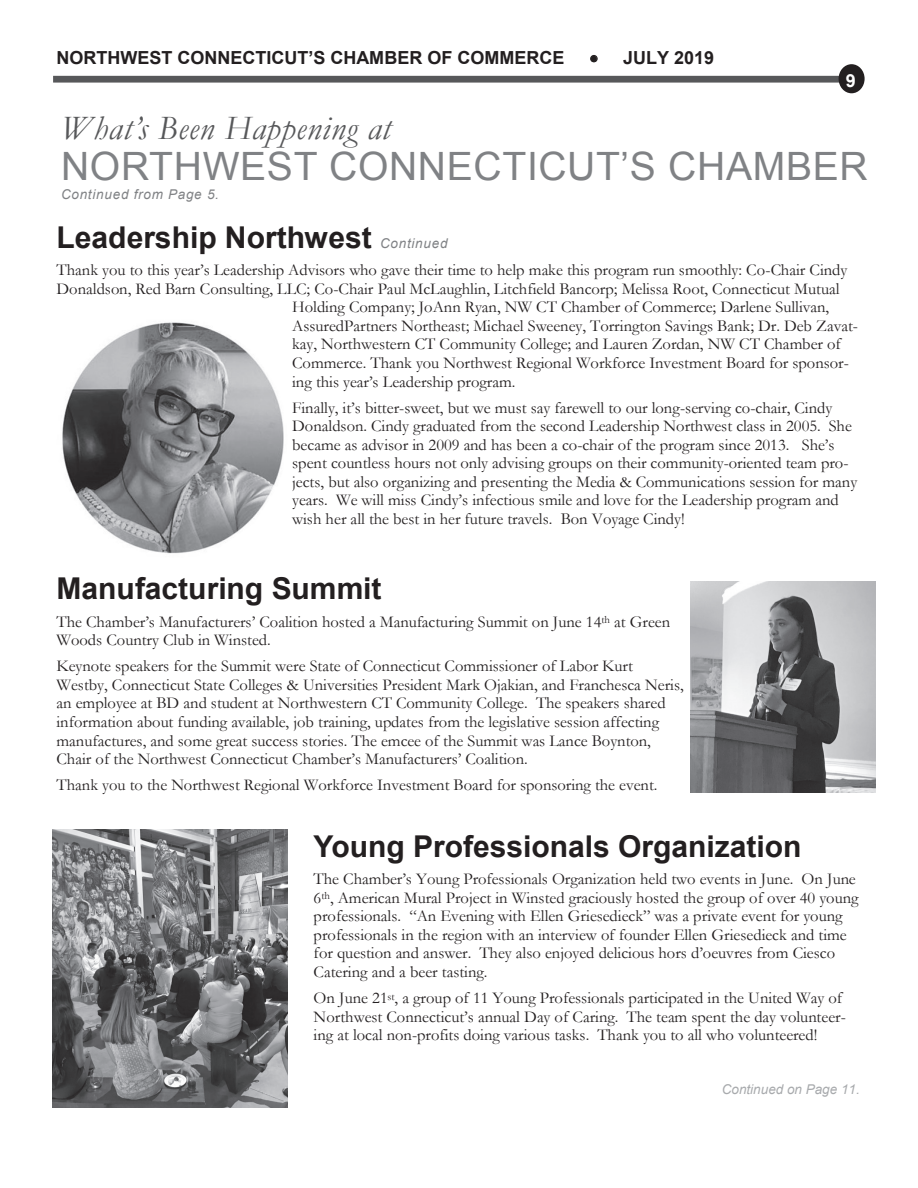
<style>
.page{position:relative;width:918px;height:1188px;background:#fff}
.page>*{position:absolute;margin:0;border:0;box-sizing:border-box;transform-origin:0 0}
.t1{font:39px "Arial";letter-spacing:.02em;color:#808285}
.t2{font:italic 34.5px "Garamond";letter-spacing:.02em;color:#57585a}
.t3{font:700 30px "Arial";color:#231f20}
.t4{font:700 18px "Arial";color:#231f20}
.t5{font:700 18px "Arial";color:#fff}
.t6{font:16.5px/18.6px "Garamond";color:#231f20}
.t7{font:italic 13.5px "Arial";letter-spacing:.055em;color:#808285}
.t8{font:italic 13.5px "Arial";letter-spacing:.005em;color:#a8aaad}
</style>
<div class="page">
<div style="left:53px;top:76px;width:811px;height:7px;background:#57585a"></div>
<svg style="left:590px;top:55px;width:8px;height:7px"></svg>
<div style="left:840px;top:66px;width:23px;height:26px;background:#231f20;border-radius:50%"></div>
<div style="left:839px;top:64px;width:26px;height:29px;border:3px solid #231f20;border-radius:50%"></div>
<img style="left:62px;top:322px;width:222px;height:232px">
<img style="left:690px;top:581px;width:186px;height:211px">
<img style="left:52px;top:829px;width:236px;height:279px">
<p class="t4" style="left:57px;top:45px;width:509px">NORTHWEST CONNECTICUT’S CHAMBER OF COMMERCE</p>
<p class="t4" style="left:590px;top:45px;width:126px">• JULY 2019</p>
<p class="t5" style="left:846px;top:68px;width:12px">9</p>
<h2 class="t2" style="left:61px;top:105px;width:331px">What’s Been Happening at</h2>
<h1 class="t1" style="left:61px;top:141px;width:808px">NORTHWEST CONNECTICUT’S CHAMBER</h1>
<p class="t7" style="left:61px;top:185px;width:160px">Continued from Page 5.</p>
<h3 class="t3" style="left:57px;top:217px;width:317px">Leadership Northwest</h3>
<p class="t7" style="left:380px;top:234px;width:69px">Continued</p>
<p class="t6" style="left:57px;top:260px;width:792px">Thank you to this year’s Leadership Advisors who gave their time to help make this program run smoothly: Co-Chair Cindy</p>
<p class="t6" style="left:57px;top:279px;width:785px">Donaldson, Red Barn Consulting, LLC; Co-Chair Paul McLaughlin, Litchfield Bancorp; Melissa Root, Connecticut Mutual</p>
<p class="t6" style="left:292px;top:297px;width:539px">Holding Company; JoAnn Ryan, NW CT Chamber of Commerce; Darlene Sullivan,</p>
<p class="t6" style="left:292px;top:316px;width:567px">AssuredPartners Northeast; Michael Sweeney, Torrington Savings Bank; Dr. Deb Zavat-</p>
<p class="t6" style="left:292px;top:335px;width:550px">kay, Northwestern CT Community College; and Lauren Zordan, NW CT Chamber of</p>
<p class="t6" style="left:292px;top:353px;width:558px">Commerce. Thank you Northwest Regional Workforce Investment Board for sponsor-</p>
<p class="t6" style="left:292px;top:372px;width:225px">ing this year’s Leadership program.</p>
<p class="t6" style="left:292px;top:398px;width:567px">Finally, it’s bitter-sweet, but we must say farewell to our long-serving co-chair, Cindy Donaldson. Cindy graduated from the second Leadership Northwest class in 2005. She became as advisor in 2009 and has been a co-chair of the program since 2013. She’s spent countless hours not only advising groups on their community-oriented team pro&shy;jects, but also organizing and presenting the Media &amp; Communications session for many years. We will miss Cindy’s infectious smile and love for the Leadership program and wish her all the best in her future travels. Bon Voyage Cindy!</p>
<h3 class="t3" style="left:57px;top:568px;width:327px">Manufacturing Summit</h3>
<p class="t6" style="left:57px;top:612px;width:615px">The Chamber’s Manufacturers’ Coalition hosted a Manufacturing Summit on June 14<sup>th</sup> at Green<br>Woods Country Club in Winsted.</p>
<p class="t6" style="left:57px;top:656px;width:629px">Keynote speakers for the Summit were State of Connecticut Commissioner of Labor Kurt Westby, Connecticut State Colleges &amp; Universities President Mark Ojakian, and Franchesca Neris, an employee at BD and student at Northwestern CT Community College. The speakers shared information about funding available, job training, updates from the legislative session affecting manufactures, and some great success stories. The emcee of the Summit was Lance Boynton, Chair of the Northwest Connecticut Chamber’s Manufacturers’ Coalition.</p>
<p class="t6" style="left:57px;top:775px;width:603px">Thank you to the Northwest Regional Workforce Investment Board for sponsoring the event.</p>
<h3 class="t3" style="left:314px;top:826px;width:489px">Young Professionals Organization</h3>
<p class="t6" style="left:314px;top:869px;width:547px">The Chamber’s Young Professionals Organization held two events in June. On June 6<sup>th</sup>, American Mural Project in Winsted graciously hosted the group of over 40 young professionals. “An Evening with Ellen Griesedieck” was a private event for young professionals in the region with an interview of founder Ellen Griesedieck and time for question and answer. They also enjoyed delicious hors d’oeuvres from Ciesco Catering and a beer tasting.</p>
<p class="t6" style="left:314px;top:988px;width:534px">On June 21<sup>st</sup>, a group of 11 Young Professionals participated in the United Way of<br>Northwest Connecticut’s annual Day of Caring. The team spent the day volunteer&shy;ing at local non-profits doing various tasks. Thank you to all who volunteered!</p>
<p class="t8" style="left:722px;top:1080px;width:140px">Continued on Page 11.</p>
</div>
